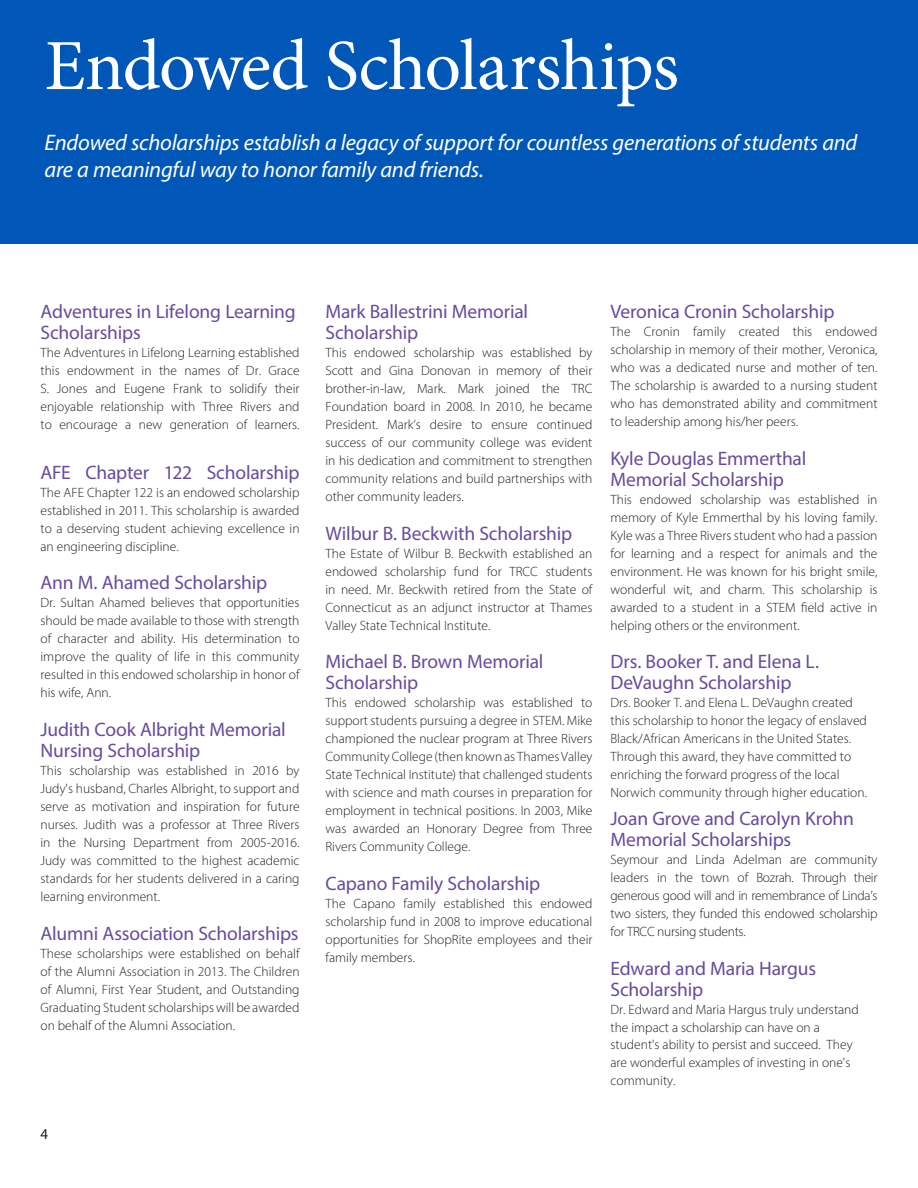
<style>
.page{position:relative;width:918px;height:1188px;background:#fff}
.page>*{position:absolute;margin:0;border:0;box-sizing:border-box;transform-origin:0 0}
.Feature_Header_-_Whi{font:72px "Minion Pro";letter-spacing:-.015em;color:#fff}
.Feature_Paragraph{font:italic 22.5px/27px "Myriad Pro";letter-spacing:-.01em;color:#fff}
.Endowed_Scholarsip_H{font:19.5px/21px "Myriad Pro";letter-spacing:-.01em;color:#674b9e}
.Endowed_Scholarship{font:19.5px "Myriad Pro";letter-spacing:-.01em;color:#674b9e}
.t1{font:15px "Myriad Pro";color:#231f20}
.Endowed_Scholarship-2{font:300 13.5px/18px "Myriad Pro";color:#231f20;text-align:justify}
.Endowed_Scholarsip_H-2{font:300 13.5px/18px "Myriad Pro";color:#231f20}
</style>
<div class="page">
<div style="left:0;top:0;width:918px;height:243px;background:#0057b8"></div>
<p class="Feature_Header_-_Whi" style="left:45px;top:18px;width:636px">Endowed Scholarships</p>
<p class="Feature_Paragraph" style="left:45px;top:128px;width:814px">Endowed scholarships establish a legacy of support for countless generations of students and are a meaningful way to honor family and friends.</p>
<p class="Endowed_Scholarsip_H" style="left:40px;top:301px;width:257px">Adventures in Lifelong Learning<br>Scholarships</p>
<p class="Endowed_Scholarship-2" style="left:40px;top:343px;width:261px">The Adventures in Lifelong Learning established this endowment in the names of Dr. Grace S. Jones and Eugene Frank to solidify their enjoyable relationship with Three Rivers and to encourage a new generation of learners.</p>
<p class="Endowed_Scholarship" style="left:40px;top:460px;width:261px">AFE Chapter 122 Scholarship</p>
<p class="Endowed_Scholarship-2" style="left:40px;top:483px;width:261px">The AFE Chapter 122 is an endowed scholarship established in 2011. This scholarship is awarded to a deserving student achieving excellence in an engineering discipline.</p>
<p class="Endowed_Scholarsip_H" style="left:40px;top:572px;width:228px">Ann M. Ahamed Scholarship</p>
<p class="Endowed_Scholarship-2" style="left:40px;top:594px;width:261px">Dr. Sultan Ahamed believes that opportunities should be made available to those with strength of character and ability. His determination to improve the quality of life in this community resulted in this endowed scholarship in honor of his wife, Ann.</p>
<p class="Endowed_Scholarsip_H" style="left:40px;top:719px;width:247px">Judith Cook Albright Memorial<br>Nursing Scholarship</p>
<p class="Endowed_Scholarship-2" style="left:40px;top:761px;width:261px">This scholarship was established in 2016 by Judy's husband, Charles Albright, to support and serve as motivation and inspiration for future nurses. Judith was a professor at Three Rivers in the Nursing Department from 2005-2016.<br>Judy was committed to the highest academic standards for her students delivered in a caring learning environment.</p>
<p class="Endowed_Scholarsip_H" style="left:40px;top:922px;width:260px">Alumni Association Scholarships</p>
<p class="Endowed_Scholarship-2" style="left:40px;top:944px;width:261px">These scholarships were established on behalf of the Alumni Association in 2013. The Children of Alumni, First Year Student, and Outstanding Graduating Student scholarships will be awarded on behalf of the Alumni Association.</p>
<p class="t1" style="left:40px;top:1124px;width:9px">4</p>
<p class="Endowed_Scholarsip_H" style="left:326px;top:301px;width:204px">Mark Ballestrini Memorial<br>Scholarship</p>
<p class="Endowed_Scholarship-2" style="left:326px;top:343px;width:269px">This endowed scholarship was established by Scott and Gina Donovan in memory of their brother-in-law, Mark. Mark joined the TRC Foundation board in 2008. In 2010, he became President. Mark’s desire to ensure continued success of our community college was evident in his dedication and commitment to strengthen community relations and build partnerships with other community leaders.</p>
<p class="Endowed_Scholarsip_H" style="left:326px;top:522px;width:248px">Wilbur B. Beckwith Scholarship</p>
<p class="Endowed_Scholarship-2" style="left:326px;top:544px;width:269px">The Estate of Wilbur B. Beckwith established an endowed scholarship fund for TRCC students in need. Mr. Beckwith retired from the State of Connecticut as an adjunct instructor at Thames Valley State Technical Institute.</p>
<p class="Endowed_Scholarsip_H" style="left:326px;top:651px;width:220px">Michael B. Brown Memorial<br>Scholarship</p>
<p class="Endowed_Scholarship-2" style="left:326px;top:694px;width:269px">This endowed scholarship was established to support students pursuing a degree in STEM. Mike championed the nuclear program at Three Rivers Community College (then known as Thames Valley State Technical Institute) that challenged students with science and math courses in preparation for employment in technical positions. In 2003, Mike was awarded an Honorary Degree from Three Rivers Community College.</p>
<p class="Endowed_Scholarsip_H" style="left:326px;top:872px;width:216px">Capano Family Scholarship</p>
<p class="Endowed_Scholarship-2" style="left:326px;top:894px;width:269px">The Capano family established this endowed scholarship fund in 2008 to improve educational opportunities for ShopRite employees and their family members.</p>
<p class="Endowed_Scholarsip_H" style="left:610px;top:301px;width:226px">Veronica Cronin Scholarship</p>
<p class="Endowed_Scholarship-2" style="left:610px;top:322px;width:269px">The Cronin family created this endowed scholarship in memory of their mother, Veronica, who was a dedicated nurse and mother of ten.<br>The scholarship is awarded to a nursing student who has demonstrated ability and commitment to leadership among his/her peers.</p>
<p class="Endowed_Scholarsip_H" style="left:610px;top:447px;width:197px">Kyle Douglas Emmerthal<br>Memorial Scholarship</p>
<p class="Endowed_Scholarship-2" style="left:610px;top:490px;width:269px">This endowed scholarship was established in memory of Kyle Emmerthal by his loving family.<br>Kyle was a Three Rivers student who had a passion for learning and a respect for animals and the environment. He was known for his bright smile, wonderful wit, and charm. This scholarship is awarded to a student in a STEM field active in helping others or the environment.</p>
<p class="Endowed_Scholarsip_H" style="left:610px;top:651px;width:210px">Drs. Booker T. and Elena L.<br>DeVaughn Scholarship</p>
<p class="Endowed_Scholarsip_H-2" style="left:610px;top:694px;width:258px">Drs. Booker T. and Elena L. DeVaughn created this scholarship to honor the legacy of enslaved Black/African Americans in the United States.<br>Through this award, they have committed to enriching the forward progress of the local Norwich community through higher education.</p>
<p class="Endowed_Scholarsip_H" style="left:610px;top:808px;width:245px">Joan Grove and Carolyn Krohn<br>Memorial Scholarships</p>
<p class="Endowed_Scholarship-2" style="left:610px;top:850px;width:269px">Seymour and Linda Adelman are community leaders in the town of Bozrah. Through their generous good will and in remembrance of Linda’s two sisters, they funded this endowed scholarship for TRCC nursing students.</p>
<p class="Endowed_Scholarsip_H" style="left:610px;top:957px;width:207px">Edward and Maria Hargus<br>Scholarship</p>
<p class="Endowed_Scholarship-2" style="left:610px;top:1000px;width:250px;text-align:left">Dr. Edward and Maria Hargus truly understand the impact a scholarship can have on a student's ability to persist and succeed. They are wonderful examples of investing in one's community.</p>
</div>
